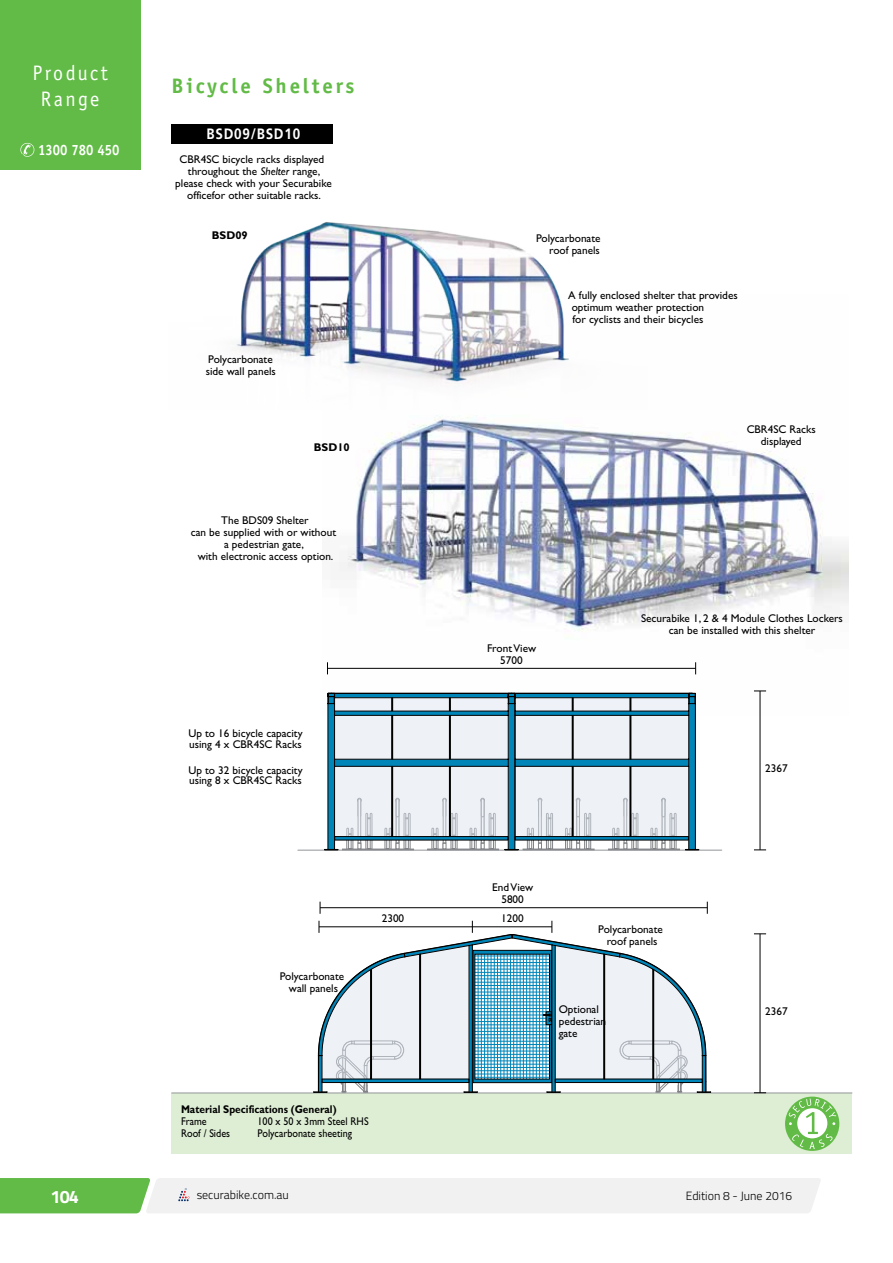
<style>
.page{position:relative;width:893px;height:1263px;background:#fff}
.page>*{position:absolute;margin:0;border:0;box-sizing:border-box;transform-origin:0 0}
.t1{font:700 21px "Officina Sans";letter-spacing:.135em;color:#62bb46}
.t2{font:21px/25.2px "Officina Sans";letter-spacing:.115em;color:#fff;text-align:center;scale:.95 1}
.t3{font:700 18px "Titillium";color:#fff}
.t4{font:700 15px "Frutiger";letter-spacing:.055em;color:#fff;scale:.9 1}
.t5{font:700 15px "Officina Sans";color:#fff;scale:.88 1}
.t6{font:300 12px "Titillium";color:#000}
.t7{font:11.25px/12px "Gill Sans";color:#000;text-align:center}
.t8{font:11.25px "Gill Sans";color:#000;scale:.9 1}
.t9{font:700 11.25px "Gill Sans";color:#000;scale:.9 1}
.t10{font:700 11.25px "Gill Sans";color:#000}
.s1{font-style:italic}
</style>
<div class="page">
<div style="left:0;top:0;width:140px;height:170px;background:#62bb46"></div>
<svg style="left:0;top:1178px;width:821px;height:35px"></svg>
<svg style="left:20px;top:143px;width:14px;height:14px"></svg>
<img style="left:327px;top:415px;width:521px;height:300px">
<img style="left:233px;top:222px;width:336px;height:162px">
<div style="left:342px;top:849px;width:72px;height:1px;border:1px solid #808285"></div>
<div style="left:427px;top:849px;width:72px;height:1px;border:1px solid #808285"></div>
<div style="left:523px;top:849px;width:71px;height:1px;border:1px solid #808285"></div>
<div style="left:608px;top:849px;width:72px;height:1px;border:1px solid #808285"></div>
<div style="left:172px;top:1093px;width:680px;height:60px;background:#deeed4"></div>
<svg style="left:785px;top:1096px;width:54px;height:55px"></svg>
<hr style="left:172px;top:1092px;width:680px;height:1px;background:#939598">
<hr style="left:298px;top:850px;width:424px;height:1px;background:#939598">
<div style="left:172px;top:124px;width:161px;height:20px;background:#000"></div>
<hr style="left:760px;top:934px;width:1px;height:159px;background:#000">
<svg style="left:754px;top:933px;width:12px;height:1px"></svg>
<svg style="left:754px;top:1092px;width:12px;height:1px"></svg>
<hr style="left:760px;top:691px;width:1px;height:159px;background:#000">
<svg style="left:754px;top:691px;width:12px;height:1px"></svg>
<svg style="left:754px;top:850px;width:12px;height:1px"></svg>
<hr style="left:320px;top:907px;width:387px;height:1px;background:#000">
<svg style="left:320px;top:902px;width:1px;height:12px"></svg>
<svg style="left:707px;top:902px;width:1px;height:12px"></svg>
<hr style="left:327px;top:668px;width:369px;height:1px;background:#000">
<svg style="left:695px;top:662px;width:1px;height:12px"></svg>
<svg style="left:313px;top:921px;width:398px;height:172px"></svg>
<svg style="left:329px;top:694px;width:366px;height:155px;background:#c5d8e3"></svg>
<hr style="left:335px;top:697px;width:173px;height:1px;background:#000">
<hr style="left:335px;top:711px;width:173px;height:1px;background:#000">
<hr style="left:335px;top:715px;width:173px;height:1px;background:#000">
<hr style="left:335px;top:759px;width:173px;height:1px;background:#000">
<hr style="left:335px;top:766px;width:173px;height:1px;background:#000">
<hr style="left:328px;top:693px;width:187px;height:1px;background:#000">
<hr style="left:334px;top:704px;width:1px;height:145px;background:#000">
<hr style="left:328px;top:704px;width:1px;height:145px;background:#000">
<hr style="left:515px;top:704px;width:1px;height:145px;background:#000">
<hr style="left:508px;top:704px;width:1px;height:145px;background:#000">
<svg style="left:505px;top:849px;width:13px;height:1px"></svg>
<svg style="left:324px;top:849px;width:14px;height:1px"></svg>
<svg style="left:328px;top:694px;width:7px;height:10px"></svg>
<div style="left:334px;top:836px;width:174px;height:4px;border:1px solid #000"></div>
<hr style="left:515px;top:697px;width:174px;height:1px;background:#000">
<hr style="left:515px;top:711px;width:174px;height:1px;background:#000">
<hr style="left:515px;top:715px;width:174px;height:1px;background:#000">
<hr style="left:515px;top:759px;width:174px;height:1px;background:#000">
<hr style="left:515px;top:766px;width:174px;height:1px;background:#000">
<hr style="left:515px;top:693px;width:177px;height:1px;background:#000">
<svg style="left:508px;top:694px;width:7px;height:10px"></svg>
<hr style="left:515px;top:693px;width:1px;height:147px;background:#000">
<hr style="left:695px;top:704px;width:1px;height:145px;background:#000">
<hr style="left:688px;top:704px;width:1px;height:145px;background:#000">
<svg style="left:685px;top:849px;width:14px;height:1px"></svg>
<svg style="left:688px;top:693px;width:8px;height:11px"></svg>
<div style="left:515px;top:836px;width:174px;height:4px;border:1px solid #000"></div>
<h1 class="t2" style="left:32px;top:61px;width:81px">Product<br>Range</h1>
<h3 class="t5" style="left:38px;top:140px;width:94px">1300 780 450</h3>
<h1 class="t1" style="left:171px;top:73px;width:185px">Bicycle Shelters</h1>
<h3 class="t4" style="left:206px;top:125px;width:106px">BSD09/BSD10</h3>
<p class="t7" style="left:175px;top:154px;width:158px">CBR4SC bicycle racks displayed throughout the <span class="s1">Shelter</span> range, please check with your Securabike officefor other suitable racks.</p>
<p class="t10" style="left:212px;top:228px;width:38px">BSD09</p>
<p class="t7" style="left:206px;top:353px;width:72px;text-align:left">Polycarbonate side wall panels</p>
<p class="t10" style="left:314px;top:441px;width:38px">BSD10</p>
<p class="t7" style="left:191px;top:515px;width:147px">The BDS09 Shelter<br>can be supplied with or without a pedestrian gate,<br>with electronic access option.</p>
<p class="t7" style="left:188px;top:728px;width:116px;line-height:10.8px;text-align:left">Up to 16 bicycle capacity using 4 x CBR4SC Racks</p>
<p class="t7" style="left:188px;top:764px;width:116px;line-height:10.8px;text-align:left">Up to 32 bicycle capacity using 8 x CBR4SC Racks</p>
<p class="t7" style="left:536px;top:233px;width:66px;text-align:right">Polycarbonate roof panels</p>
<p class="t7" style="left:572px;top:290px;width:168px;text-align:left;text-indent:-3px">A fully enclosed shelter that provides optimum weather protection<br>for cyclists and their bicycles</p>
<p class="t7" style="left:747px;top:423px;width:71px">CBR4SC Racks displayed</p>
<p class="t7" style="left:487px;top:642px;width:51px">Front View<br>5700</p>
<p class="t7" style="left:641px;top:612px;width:203px">Securabike 1, 2 &amp; 4 Module Clothes Lockers can be installed with this shelter</p>
<p class="t7" style="left:765px;top:762px;width:24px">2367</p>
<p class="t7" style="left:280px;top:970px;width:66px">Polycarbonate wall panels</p>
<p class="t7" style="left:492px;top:881px;width:42px">End View<br>5800</p>
<p class="t7" style="left:382px;top:912px;width:24px">2300</p>
<p class="t7" style="left:501px;top:912px;width:24px">1200</p>
<p class="t7" style="left:598px;top:923px;width:66px">Polycarbonate roof panels</p>
<p class="t7" style="left:559px;top:1003px;width:49px;text-align:left">Optional pedestrian gate</p>
<p class="t7" style="left:765px;top:1005px;width:24px">2367</p>
<p class="t9" style="left:181px;top:1102px;width:174px">Material Specifications (General)</p>
<p class="t8" style="left:181px;top:1114px;width:30px">Frame</p>
<p class="t8" style="left:258px;top:1114px;width:125px">100 x 50 x 3mm Steel RHS</p>
<p class="t8" style="left:181px;top:1126px;width:56px">Roof / Sides</p>
<p class="t8" style="left:258px;top:1126px;width:107px">Polycarbonate sheeting</p>
<h2 class="t3" style="left:51px;top:1182px;width:30px">104</h2>
<p class="t6" style="left:197px;top:1186px;width:94px">securabike.com.au</p>
<p class="t6" style="left:686px;top:1187px;width:108px">Edition 8 - June 2016</p>
</div>
